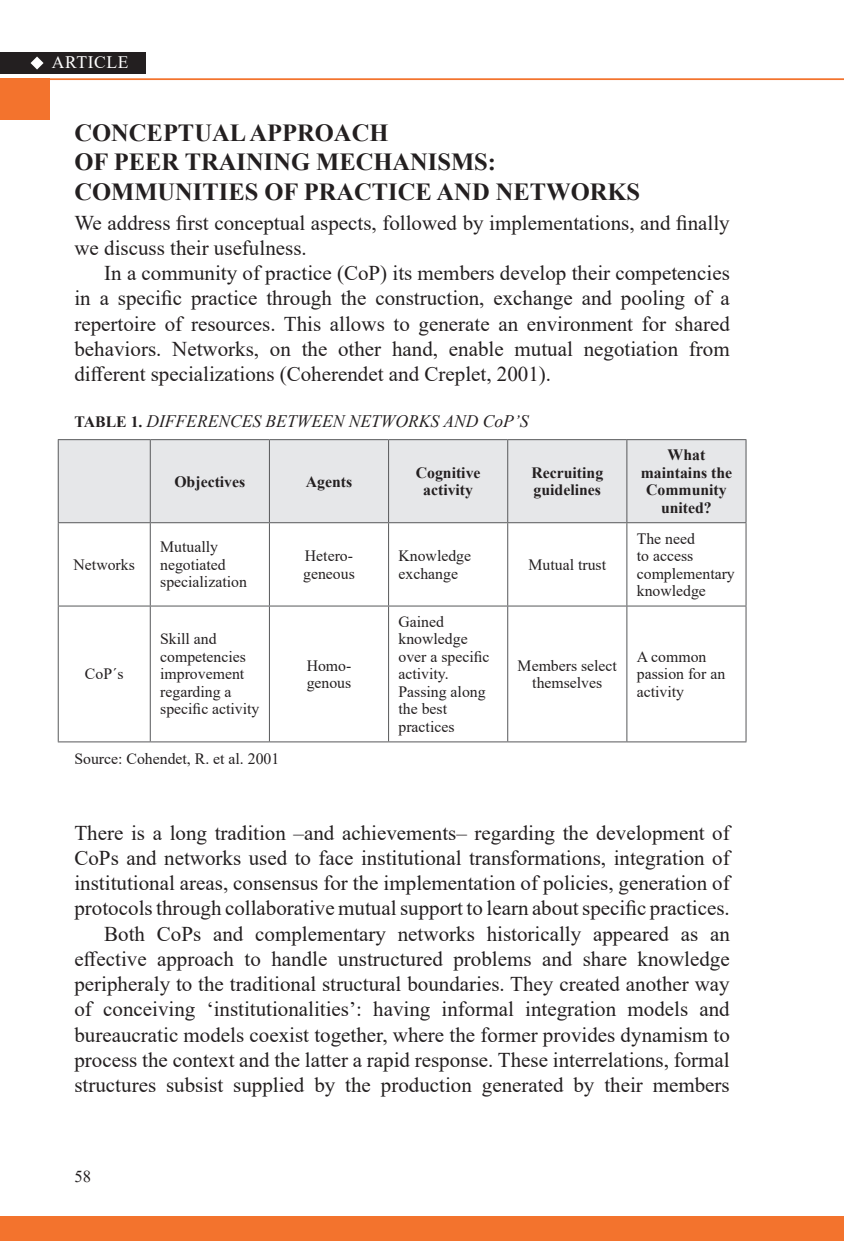
<style>
.page{position:relative;width:844px;height:1241px;background:#fff}
.page>*{position:absolute;margin:0;border:0;box-sizing:border-box;transform-origin:0 0}
.Subtítulo{font:700 24.5px/29.4px "Times New Roman";color:#231f20}
.texto_corrido{font:21px/25.2px "Times New Roman";color:#231f20;text-align:justify}
.texto_inicio{font:21px/25.2px "Times New Roman";color:#231f20}
.subti_tabla{font:italic 17.5px "Times New Roman";color:#231f20}
.t1{font:17.5px "Times New Roman";letter-spacing:.035em;color:#fff}
.t2{font:16.62px "Times New Roman";color:#231f20}
.texto_tabla{font:15.75px/17.5px "Times New Roman";color:#231f20}
.texto_tabla-2{font:700 15.75px/17.5px "Times New Roman";color:#231f20;text-align:center}
.pie_tabla{font:15.75px "Times New Roman";color:#231f20}
.s1{font-weight:700;font-style:normal;font-size:15.75px}
</style>
<div class="page">
<hr style="left:0;top:78px;width:843px;height:2px;background:#f3732d">
<div style="left:0;top:1215px;width:843px;height:25px;background:#f3732d"></div>
<div style="left:0;top:78px;width:50px;height:42px;background:#f3732d"></div>
<div style="left:0;top:52px;width:146px;height:22px;background:#231f20"></div>
<svg style="left:31px;top:56px;width:13px;height:14px"></svg>
<div style="left:59px;top:440px;width:686px;height:82px;background:#e6e7e9"></div>
<hr style="left:58px;top:439px;width:92px;height:1px;background:#57585a">
<hr style="left:58px;top:440px;width:1px;height:82px;background:#57585a">
<hr style="left:150px;top:439px;width:119px;height:1px;background:#57585a">
<hr style="left:150px;top:440px;width:1px;height:82px;background:#57585a">
<hr style="left:269px;top:439px;width:119px;height:1px;background:#57585a">
<hr style="left:269px;top:440px;width:1px;height:82px;background:#57585a">
<hr style="left:388px;top:439px;width:119px;height:1px;background:#57585a">
<hr style="left:388px;top:440px;width:1px;height:82px;background:#57585a">
<hr style="left:507px;top:439px;width:119px;height:1px;background:#57585a">
<hr style="left:507px;top:440px;width:1px;height:82px;background:#57585a">
<hr style="left:626px;top:439px;width:120px;height:1px;background:#57585a">
<hr style="left:626px;top:440px;width:1px;height:82px;background:#57585a">
<hr style="left:745px;top:440px;width:1px;height:82px;background:#57585a">
<hr style="left:58px;top:522px;width:92px;height:1px;background:#57585a">
<hr style="left:58px;top:523px;width:1px;height:82px;background:#57585a">
<hr style="left:150px;top:522px;width:119px;height:1px;background:#57585a">
<hr style="left:150px;top:523px;width:1px;height:82px;background:#57585a">
<hr style="left:269px;top:522px;width:119px;height:1px;background:#57585a">
<hr style="left:269px;top:523px;width:1px;height:82px;background:#57585a">
<hr style="left:388px;top:522px;width:119px;height:1px;background:#57585a">
<hr style="left:388px;top:523px;width:1px;height:82px;background:#57585a">
<hr style="left:507px;top:522px;width:119px;height:1px;background:#57585a">
<hr style="left:507px;top:523px;width:1px;height:82px;background:#57585a">
<hr style="left:626px;top:522px;width:120px;height:1px;background:#57585a">
<hr style="left:626px;top:523px;width:1px;height:82px;background:#57585a">
<hr style="left:745px;top:523px;width:1px;height:82px;background:#57585a">
<hr style="left:58px;top:605px;width:92px;height:1px;background:#57585a">
<hr style="left:58px;top:606px;width:1px;height:135px;background:#57585a">
<hr style="left:150px;top:605px;width:119px;height:1px;background:#57585a">
<hr style="left:150px;top:606px;width:1px;height:135px;background:#57585a">
<hr style="left:269px;top:605px;width:119px;height:1px;background:#57585a">
<hr style="left:269px;top:606px;width:1px;height:135px;background:#57585a">
<hr style="left:388px;top:605px;width:119px;height:1px;background:#57585a">
<hr style="left:388px;top:606px;width:1px;height:135px;background:#57585a">
<hr style="left:507px;top:605px;width:119px;height:1px;background:#57585a">
<hr style="left:507px;top:606px;width:1px;height:135px;background:#57585a">
<hr style="left:626px;top:605px;width:120px;height:1px;background:#57585a">
<hr style="left:626px;top:606px;width:1px;height:135px;background:#57585a">
<hr style="left:745px;top:606px;width:1px;height:135px;background:#57585a">
<hr style="left:58px;top:741px;width:92px;height:1px;background:#57585a">
<hr style="left:150px;top:741px;width:119px;height:1px;background:#57585a">
<hr style="left:269px;top:741px;width:119px;height:1px;background:#57585a">
<hr style="left:388px;top:741px;width:119px;height:1px;background:#57585a">
<hr style="left:507px;top:741px;width:119px;height:1px;background:#57585a">
<hr style="left:626px;top:741px;width:120px;height:1px;background:#57585a">
<p class="t1" style="left:52px;top:50px;width:88px">ARTICLES</p>
<p class="Subtítulo" style="left:74px;top:117px;width:567px">CONCEPTUAL APPROACH<br>OF PEER TRAINING MECHANISMS:<br>COMMUNITIES OF PRACTICE AND NETWORKS</p>
<p class="texto_inicio" style="left:74px;top:209px;width:656px">We address first conceptual aspects, followed by implementations, and finally we discuss their usefulness.</p>
<p class="texto_corrido" style="left:74px;top:260px;width:656px;text-indent:30px">In a community of practice (CoP) its members develop their competencies in a specific practice through the construction, exchange and pooling of a repertoire of resources. This allows to generate an environment for shared behaviors. Networks, on the other hand, enable mutual negotiation from different specializations (Coherendet and Creplet, 2001).</p>
<p class="subti_tabla" style="left:74px;top:409px;width:455px"><span class="s1">TABLE 1.</span> DIFFERENCES BETWEEN NETWORKS AND CoP’S</p>
<p class="texto_tabla" style="left:74px;top:555px;width:63px">Networks</p>
<p class="texto_tabla" style="left:85px;top:664px;width:40px">CoP´s</p>
<p class="texto_tabla-2" style="left:174px;top:472px;width:72px">Objectives</p>
<p class="texto_tabla-2" style="left:306px;top:472px;width:48px">Agents</p>
<p class="texto_tabla-2" style="left:415px;top:463px;width:66px">Cognitive activity</p>
<p class="texto_tabla-2" style="left:531px;top:463px;width:73px;text-align:left">Recruiting guidelines</p>
<p class="texto_tabla" style="left:160px;top:537px;width:88px">Mutually negotiated specialization</p>
<p class="texto_tabla" style="left:303px;top:546px;width:53px">Hetero&shy;geneous</p>
<p class="texto_tabla" style="left:398px;top:546px;width:74px">Knowledge exchange</p>
<p class="texto_tabla" style="left:528px;top:555px;width:79px">Mutual trust</p>
<p class="texto_tabla-2" style="left:640px;top:446px;width:93px">What maintains the<br>Community united?</p>
<p class="texto_tabla" style="left:636px;top:529px;width:99px">The need<br>to access complementary knowledge</p>
<p class="texto_tabla" style="left:160px;top:629px;width:101px">Skill and competencies improvement regarding a specific activity</p>
<p class="texto_tabla" style="left:306px;top:656px;width:46px">Homo&shy;genous</p>
<p class="texto_tabla" style="left:398px;top:612px;width:92px">Gained knowledge over a specific activity.<br>Passing along the best practices</p>
<p class="texto_tabla" style="left:517px;top:656px;width:101px;text-align:center">Members select themselves</p>
<p class="texto_tabla" style="left:636px;top:647px;width:90px">A common passion for an activity</p>
<p class="pie_tabla" style="left:74px;top:747px;width:206px">Source: Cohendet, R. et al. 2001</p>
<p class="texto_inicio" style="left:74px;top:819px;width:656px;text-align:justify">There is a long tradition –and achievements– regarding the development of CoPs and networks used to face institutional transformations, integration of institutional areas, consensus for the implementation of policies, generation of protocols through collaborative mutual support to learn about specific practices.</p>
<p class="texto_corrido" style="left:74px;top:920px;width:656px;text-indent:30px">Both CoPs and complementary networks historically appeared as an effective approach to handle unstructured problems and share knowledge peripheraly to the traditional structural boundaries. They created another way of conceiving ‘institutionalities’: having informal integration models and bureaucratic models coexist together, where the former provides dynamism to process the context and the latter a rapid response. These interrelations, formal structures subsist supplied by the production generated by their members</p>
<p class="t2" style="left:74px;top:1163px;width:18px">58</p>
</div>
